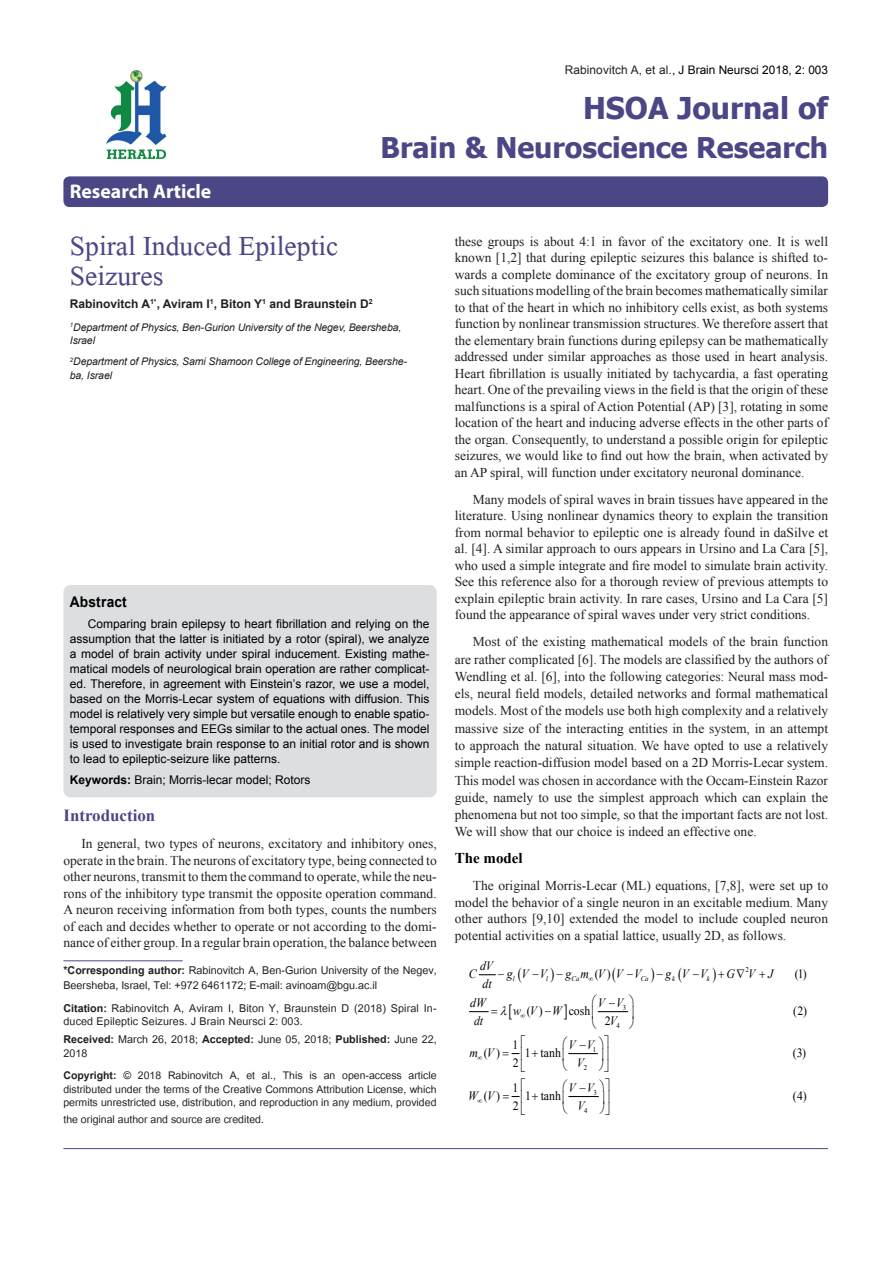
<style>
.page{position:relative;width:893px;height:1263px;background:#fff}
.page>*{position:absolute;margin:0;border:0;box-sizing:border-box;transform-origin:0 0}
.t1{font:41.25px/30px "Microsoft Himalaya";color:#4b4685}
.Journal_Name{font:700 30px "Tahoma";color:#4b4685}
.Journal_Name-2{font:700 28.5px "Tahoma";color:#4b4685}
.Atricle_Type{font:700 19.8px "Myriad Hebrew";color:#fff}
.Headdings{font:700 16.95px "Times New Roman";color:#4b4685}
.Text{font:15px/13.5px "Utsaah";color:#231f20}
.Subheading{font:700 15px "Times New Roman";color:#000}
.Abstract{font:700 14.85px "Arial";letter-spacing:.015em;color:#000;scale:.93 1}
.Text-2{font:14.7px/13.5px "Utsaah";color:#231f20;text-align:justify}
.Text-3{font:13.5px/16.5px "Times New Roman";color:#231f20;text-align:justify}
.t2{font:italic 12.6px/24.9px "Times New Roman";letter-spacing:.75em;color:#000;text-align:center;scale:.93 1}
.t3{font:12.6px/25px "Times New Roman";color:#000;scale:.93 1}
.Abstract_Text{font:12px/15px "Arial";color:#000;text-align:justify}
.Authors{font:700 12px "Arial";color:#231f20}
.Author_Citation{font:11.85px "Arial";color:#000}
.Affiliation{font:italic 10.5px/13.5px "Arial";letter-spacing:-.01em;color:#231f20}
.t4{font:italic 7.35px "Times New Roman";color:#000;scale:.93 1}
.t5{font:7.35px "Times New Roman";color:#000;scale:.93 1}
.s1{color:#231f20}
.s2{font-weight:700}
.s3{font-style:italic}
</style>
<div class="page">
<div style="left:63px;top:176px;width:765px;height:31px;background:#4b4685;border-radius:6px"></div>
<hr style="left:63px;top:960px;width:120px;height:1px;background:#4b4685">
<img style="left:106px;top:70px;width:61px;height:90px">
<hr style="left:63px;top:1148px;width:765px;height:1px;background:#4b4685">
<div style="left:63px;top:585px;width:374px;height:212px;background:#dddee0;border-radius:8px"></div>
<svg style="left:479px;top:974px;width:16px;height:1px"></svg>
<hr style="left:598px;top:1011px;width:30px;height:1px;background:#000">
<svg style="left:511px;top:1053px;width:9px;height:2px"></svg>
<svg style="left:469px;top:1011px;width:20px;height:2px"></svg>
<svg style="left:511px;top:1096px;width:9px;height:2px"></svg>
<svg style="left:568px;top:1053px;width:30px;height:2px"></svg>
<svg style="left:568px;top:1096px;width:31px;height:2px"></svg>
<p class="Atricle_Type" style="left:70px;top:180px;width:143px">Research Article</p>
<p class="Author_Citation" style="left:565px;top:62px;width:265px"><span class="s1">Rabinovitch A, et al.</span>, J Brain Neursci 2018, 2: 003</p>
<p class="Journal_Name" style="left:583px;top:87px;width:247px">HSOA Journal of</p>
<p class="Journal_Name-2" style="left:381px;top:127px;width:449px">Brain &amp; Neuroscience Research</p>
<p class="t1" style="left:70px;top:226px;width:270px">Spiral Induced Epileptic<br>Seizures</p>
<p class="Authors" style="left:70px;top:296px;width:304px">Rabinovitch A<sup>1*</sup>, Aviram I<sup>1</sup>, Biton Y<sup>1</sup> and Braunstein D<sup>2</sup></p>
<p class="Affiliation" style="left:70px;top:320px;width:333px"><sup>1</sup>Department of Physics, Ben-Gurion University of the Negev, Beersheba,<br>Israel</p>
<p class="Affiliation" style="left:70px;top:355px;width:339px"><sup>2</sup>Department of Physics, Sami Shamoon College of Engineering, Beershe&shy;ba, Israel</p>
<p class="Abstract" style="left:70px;top:592px;width:63px">Abstract</p>
<p class="Abstract_Text" style="left:70px;top:617px;width:361px;text-indent:18px">Comparing brain epilepsy to heart fibrillation and relying on the assumption that the latter is initiated by a rotor (spiral), we analyze a model of brain activity under spiral inducement. Existing mathe&shy;matical models of neurological brain operation are rather complicat&shy;ed. Therefore, in agreement with Einstein’s razor, we use a model, based on the Morris-Lecar system of equations with diffusion. This model is relatively very simple but versatile enough to enable spatio&shy;temporal responses and EEGs similar to the actual ones. The model is used to investigate brain response to an initial rotor and is shown to lead to epileptic-seizure like patterns.</p>
<p class="Abstract_Text" style="left:70px;top:773px;width:242px"><span class="s2">Keywords:</span> Brain; Morris-lecar model; Rotors</p>
<p class="Headdings" style="left:63px;top:804px;width:93px">Introduction</p>
<p class="Text-3" style="left:63px;top:835px;width:375px;text-indent:18px">In general, two types of neurons, excitatory and inhibitory ones, operate in the brain. The neurons of excitatory type, being connected to other neurons, transmit to them the command to operate, while the neu&shy;rons of the inhibitory type transmit the opposite operation command.<br>A neuron receiving information from both types, counts the numbers of each and decides whether to operate or not according to the domi&shy;nance of either group. In a regular brain operation, the balance between</p>
<p class="Text" style="left:63px;top:964px;width:375px;line-height:15px"><span class="s2">*Corresponding author:</span> Rabinovitch A, Ben-Gurion University of the Negev,<br>Beersheba, Israel, Tel: +972 6461172; E-mail: avinoam@bgu.ac.il</p>
<p class="Text" style="left:63px;top:1002px;width:375px"><span class="s2">Citation:</span> Rabinovitch A, Aviram I, Biton Y, Braunstein D (2018) Spiral In&shy;duced Epileptic Seizures. J Brain Neursci 2: 003.</p>
<p class="Text" style="left:63px;top:1034px;width:375px"><span class="s2">Received:</span> March 26, 2018; <span class="s2">Accepted:</span> June 05, 2018; <span class="s2">Published:</span> June 22,<br>2018</p>
<p class="Text-2" style="left:63px;top:1070px;width:375px"><span class="s2">Copyright:</span> © 2018 Rabinovitch A, et al., This is an open-access article distributed under the terms of the Creative Commons Attribution License, which permits unrestricted use, distribution, and reproduction in any medium, provided</p>
<p class="Text-2" style="left:63px;top:1113px;width:202px">the original author and source are credited.</p>
<p class="Text-3" style="left:455px;top:233px;width:375px">these groups is about 4:1 in favor of the excitatory one. It is well known [1,2] that during epileptic seizures this balance is shifted to&shy;wards a complete dominance of the excitatory group of neurons. In such situations modelling of the brain becomes mathematically similar to that of the heart in which no inhibitory cells exist, as both systems function by nonlinear transmission structures. We therefore assert that the elementary brain functions during epilepsy can be mathematically addressed under similar approaches as those used in heart analysis.<br>Heart fibrillation is usually initiated by tachycardia, a fast operating heart. One of the prevailing views in the field is that the origin of these malfunctions is a spiral of Action Potential (AP) [3], rotating in some location of the heart and inducing adverse effects in the other parts of the organ. Consequently, to understand a possible origin for epileptic seizures, we would like to find out how the brain, when activated by an AP spiral, will function under excitatory neuronal dominance.</p>
<p class="Text-3" style="left:455px;top:491px;width:375px;text-indent:18px">Many models of spiral waves in brain tissues have appeared in the literature. Using nonlinear dynamics theory to explain the transition from normal behavior to epileptic one is already found in daSilve et al. [4]. A similar approach to ours appears in Ursino and La Cara [5], who used a simple integrate and fire model to simulate brain activity.<br>See this reference also for a thorough review of previous attempts to explain epileptic brain activity. In rare cases, Ursino and La Cara [5] found the appearance of spiral waves under very strict conditions.</p>
<p class="Text-3" style="left:455px;top:633px;width:375px;line-height:17.2px;text-indent:18px">Most of the existing mathematical models of the brain function are rather complicated [6]. The models are classified by the authors of Wendling et al. [6], into the following categories: Neural mass mod&shy;els, neural field models, detailed networks and formal mathematical models. Most of the models use both high complexity and a relatively massive size of the interacting entities in the system, in an attempt to approach the natural situation. We have opted to use a relatively simple reaction-diffusion model based on a 2D Morris-Lecar system.<br>This model was chosen in accordance with the Occam-Einstein Razor guide, namely to use the simplest approach which can explain the phenomena but not too simple, so that the important facts are not lost.<br>We will show that our choice is indeed an effective one.</p>
<p class="Subheading" style="left:455px;top:848px;width:69px">The model</p>
<p class="Text-3" style="left:455px;top:877px;width:375px;text-indent:18px">The original Morris-Lecar (ML) equations, [7,8], were set up to model the behavior of a single neuron in an excitable medium. Many other authors [9,10] extended the model to include coupled neuron potential activities on a spatial lattice, usually 2D, as follows.</p>
<p class="t2" style="left:480px;top:953px;width:16px">dV</p>
<p class="t5" style="left:745px;top:965px;width:5px">2</p>
<p class="t3" style="left:595px;top:961px;width:19px">( )</p>
<p class="t3" style="left:795px;top:961px;width:14px">(1)</p>
<p class="t2" style="left:469px;top:961px;width:10px">C</p>
<p class="t2" style="left:470px;top:974px;width:25px;line-height:19px;text-align:left;text-indent:12px">dt dW</p>
<p class="t2" style="left:474px;top:1008px;width:11px">dt</p>
<p class="t2" style="left:726px;top:961px;width:52px">G∇ V J</p>
<p class="t2" style="left:498px;top:961px;width:54px">−gV V</p>
<p class="t2" style="left:556px;top:961px;width:93px">−gmV V V</p>
<p class="t2" style="left:657px;top:961px;width:56px">−gVV</p>
<p class="t4" style="left:513px;top:974px;width:4px">l</p>
<p class="t4" style="left:546px;top:974px;width:4px">l</p>
<p class="t4" style="left:572px;top:974px;width:10px">Ca</p>
<p class="t4" style="left:641px;top:974px;width:10px">Ca</p>
<p class="t4" style="left:672px;top:974px;width:5px">k</p>
<p class="t4" style="left:707px;top:974px;width:5px">k</p>
<p class="t2" style="left:598px;top:990px;width:29px">V V</p>
<p class="t2" style="left:513px;top:998px;width:54px">wV W</p>
<p class="t2" style="left:568px;top:1032px;width:29px">V V</p>
<p class="t5" style="left:623px;top:1002px;width:5px">3</p>
<p class="t3" style="left:527px;top:998px;width:28px">( )−</p>
<p class="t3" style="left:569px;top:998px;width:25px">cosh</p>
<p class="t3" style="left:793px;top:998px;width:17px">(2)</p>
<p class="t3" style="left:605px;top:1008px;width:15px">2<span class="s3">V</span></p>
<p class="t5" style="left:617px;top:1020px;width:5px">4</p>
<p class="t3" style="left:513px;top:1032px;width:8px">1</p>
<p class="t5" style="left:593px;top:1044px;width:5px">1</p>
<p class="t3" style="left:484px;top:1040px;width:19px">( )</p>
<p class="t3" style="left:525px;top:1040px;width:40px">1 tanh</p>
<p class="t3" style="left:793px;top:1040px;width:16px">(3)</p>
<p class="t3" style="left:513px;top:1050px;width:8px">2<br>1</p>
<p class="t3" style="left:484px;top:1083px;width:19px">( )</p>
<p class="t3" style="left:525px;top:1083px;width:40px">1 tanh</p>
<p class="t3" style="left:793px;top:1083px;width:17px">(4)</p>
<p class="t2" style="left:469px;top:1040px;width:28px">m V</p>
<p class="t2" style="left:568px;top:1050px;width:29px">V<br>V V</p>
<p class="t5" style="left:584px;top:1062px;width:5px">2</p>
<p class="t5" style="left:593px;top:1087px;width:5px">3</p>
<p class="t2" style="left:468px;top:1083px;width:12px">W</p>
<p class="t2" style="left:487px;top:1083px;width:9px">V</p>
<p class="t3" style="left:513px;top:1093px;width:8px">2</p>
<p class="t2" style="left:577px;top:1092px;width:9px">V</p>
<p class="t5" style="left:584px;top:1105px;width:5px">4</p>
</div>
